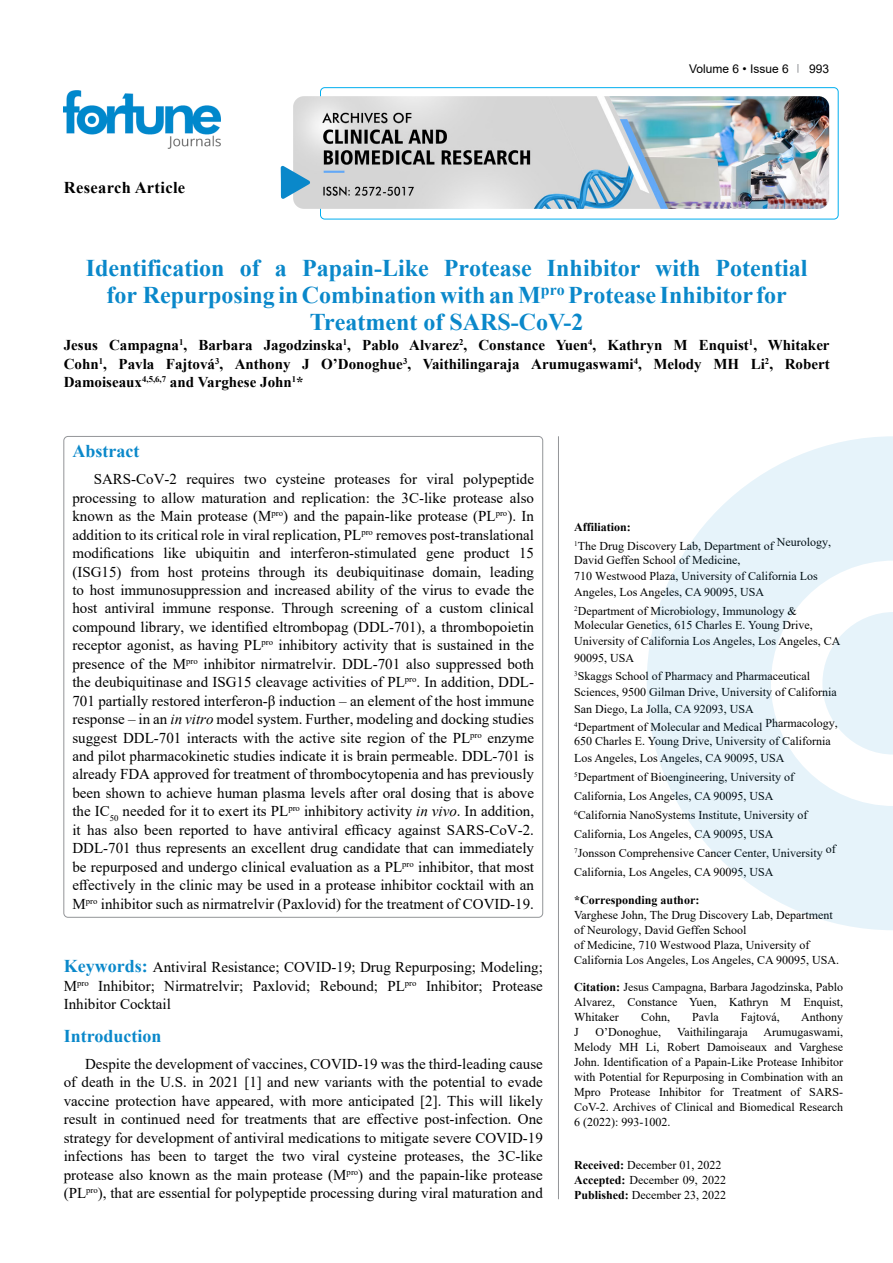
<style>
.page{position:relative;width:893px;height:1263px;background:#fff}
.page>*{position:absolute;margin:0;border:0;box-sizing:border-box;transform-origin:0 0}
.t1{font:700 24px/27px "Times New Roman";color:#0a88ca;text-align:center}
.t2{font:700 18px "Times New Roman";color:#0a88ca}
.t3{font:700 16.5px "Times New Roman";letter-spacing:.02em;color:#000}
.t4{font:15px/18.5px "Times New Roman";color:#000;text-align:justify}
.t5{font:700 15px/18.5px "Times New Roman";color:#000;text-align:justify}
.t6{font:12px/15px "Times New Roman";color:#000}
.t7{font:700 12px "Times New Roman";color:#000}
.t8{font:12px "Arial";color:#000}
.s1{font-style:italic}
.s2{font-weight:700;font-size:18px;color:#0a88ca}
.s3{font-weight:700}
</style>
<div class="page">
<div style="left:320px;top:87px;width:518px;height:132px;border:1px solid #00aeef;border-radius:4px"></div>
<img style="left:64px;top:90px;width:157px;height:59px">
<img style="left:293px;top:96px;width:536px;height:113px">
<svg style="left:281px;top:166px;width:29px;height:33px"></svg>
<hr style="left:558px;top:436px;width:1px;height:763px;background:#939598">
<svg style="left:647px;top:436px;width:246px;height:494px;fill:#e6f3fa"></svg>
<svg style="left:822px;top:612px;width:71px;height:142px"></svg>
<p class="t3" style="left:64px;top:175px;width:123px">Research Article</p>
<p class="t8" style="left:689px;top:60px;width:101px">Volume 6 • Issue 6</p>
<p class="t8" style="left:809px;top:60px;width:22px">993</p>
<h1 class="t1" style="left:86px;top:254px;width:723px">Identification of a Papain-Like Protease Inhibitor with Potential for Repurposing in Combination with an M<sup>pro</sup> Protease Inhibitor for<br>Treatment of SARS-CoV-2</h1>
<p class="t5" style="left:64px;top:336px;width:767px">Jesus Campagna<sup>1</sup>, Barbara Jagodzinska<sup>1</sup>, Pablo Alvarez<sup>2</sup>, Constance Yuen<sup>4</sup>, Kathryn M Enquist<sup>1</sup>, Whitaker Cohn<sup>1</sup>, Pavla Fajtová<sup>3</sup>, Anthony J O’Donoghue<sup>3</sup>, Vaithilingaraja Arumugaswami<sup>4</sup>, Melody MH Li<sup>2</sup>, Robert Damoiseaux<sup>4,5,6,7</sup> and Varghese John<sup>1</sup>*</p>
<p class="t2" style="left:72px;top:438px;width:68px">Abstract</p>
<p class="t4" style="left:72px;top:469px;width:463px;text-indent:21px">SARS-CoV-2 requires two cysteine proteases for viral polypeptide processing to allow maturation and replication: the 3C-like protease also known as the Main protease (M<sup>pro</sup>) and the papain-like protease (PL<sup>pro</sup>). In addition to its critical role in viral replication, PL<sup>pro</sup> removes post-translational modifications like ubiquitin and interferon-stimulated gene product 15 (ISG15) from host proteins through its deubiquitinase domain, leading to host immunosuppression and increased ability of the virus to evade the host antiviral immune response. Through screening of a custom clinical compound library, we identified eltrombopag (DDL-701), a thrombopoietin receptor agonist, as having PL<sup>pro</sup> inhibitory activity that is sustained in the presence of the M<sup>pro</sup> inhibitor nirmatrelvir. DDL-701 also suppressed both the deubiquitinase and ISG15 cleavage activities of PL<sup>pro</sup>. In addition, DDL-701 partially restored interferon-β induction – an element of the host immune response – in an <span class="s1">in vitro</span> model system. Further, modeling and docking studies suggest DDL-701 interacts with the active site region of the PL<sup>pro</sup> enzyme and pilot pharmacokinetic studies indicate it is brain permeable. DDL-701 is already FDA approved for treatment of thrombocytopenia and has previously been shown to achieve human plasma levels after oral dosing that is above the IC<sub>50</sub> needed for it to exert its PL<sup>pro</sup> inhibitory activity <span class="s1">in vivo</span>. In addition, it has also been reported to have antiviral efficacy against SARS-CoV-2.<br>DDL-701 thus represents an excellent drug candidate that can immediately be repurposed and undergo clinical evaluation as a PL<sup>pro</sup> inhibitor, that most effectively in the clinic may be used in a protease inhibitor cocktail with an M<sup>pro</sup> inhibitor such as nirmatrelvir (Paxlovid) for the treatment of COVID-19.</p>
<p class="t4" style="left:64px;top:958px;width:481px"><span class="s2">Keywords:</span> Antiviral Resistance; COVID-19; Drug Repurposing; Modeling; M<sup>pro</sup> Inhibitor; Nirmatrelvir; Paxlovid; Rebound; PL<sup>pro</sup> Inhibitor; Protease Inhibitor Cocktail</p>
<p class="t2" style="left:64px;top:1023px;width:99px">Introduction</p>
<p class="t4" style="left:64px;top:1054px;width:481px;text-indent:21px">Despite the development of vaccines, COVID-19 was the third-leading cause of death in the U.S. in 2021 [1] and new variants with the potential to evade vaccine protection have appeared, with more anticipated [2]. This will likely result in continued need for treatments that are effective post-infection. One strategy for development of antiviral medications to mitigate severe COVID-19 infections has been to target the two viral cysteine proteases, the 3C-like protease also known as the main protease (M<sup>pro</sup>) and the papain-like protease (PL<sup>pro</sup>), that are essential for polypeptide processing during viral maturation and</p>
<p class="t6" style="left:574px;top:517px;width:258px;line-height:18.5px"><span class="s3">Affiliation:<br></span><sup>1</sup>The Drug Discovery Lab, Department of Neurology,</p>
<p class="t6" style="left:574px;top:551px;width:245px;line-height:16.4px">David Geffen School of Medicine,<br>710 Westwood Plaza, University of California Los<br>Angeles, Los Angeles, CA 90095, USA</p>
<p class="t6" style="left:574px;top:603px;width:240px;line-height:14.2px"><sup>2</sup>Department of Microbiology, Immunology &amp;<br>Molecular Genetics, 615 Charles E. Young Drive,</p>
<p class="t6" style="left:574px;top:633px;width:268px;line-height:16.4px">University of California Los Angeles, Los Angeles, CA<br>90095, USA</p>
<p class="t6" style="left:574px;top:668px;width:264px;line-height:15.6px"><sup>3</sup>Skaggs School of Pharmacy and Pharmaceutical<br>Sciences, 9500 Gilman Drive, University of California</p>
<p class="t6" style="left:574px;top:699px;width:265px;line-height:18.5px">San Diego, La Jolla, CA 92093, USA<br><sup>4</sup>Department of Molecular and Medical Pharmacology,</p>
<p class="t6" style="left:574px;top:733px;width:258px;line-height:16.4px">650 Charles E. Young Drive, University of California<br>Los Angeles, Los Angeles, CA 90095, USA</p>
<p class="t6" style="left:574px;top:767px;width:263px;line-height:19px"><sup>5</sup>Department of Bioengineering, University of California, Los Angeles, CA 90095, USA<br><sup>6</sup>California NanoSystems Institute, University of California, Los Angeles, CA 90095, USA<br><sup>7</sup>Jonsson Comprehensive Cancer Center, University of California, Los Angeles, CA 90095, USA</p>
<p class="t7" style="left:574px;top:891px;width:127px">*Corresponding author:</p>
<p class="t6" style="left:574px;top:907px;width:266px">Varghese John, The Drug Discovery Lab, Department of Neurology, David Geffen School<br>of Medicine, 710 Westwood Plaza, University of California Los Angeles, Los Angeles, CA 90095, USA.</p>
<p class="t6" style="left:574px;top:979px;width:270px;text-align:justify"><span class="s3">Citation:</span> Jesus Campagna, Barbara Jagodzinska, Pablo Alvarez, Constance Yuen, Kathryn M Enquist, Whitaker</p>
<p class="t6" style="left:641px;top:1009px;width:31px">Cohn,</p>
<p class="t6" style="left:692px;top:1009px;width:28px">Pavla</p>
<p class="t6" style="left:741px;top:1009px;width:40px">Fajtová,</p>
<p class="t6" style="left:801px;top:1009px;width:43px">Anthony</p>
<p class="t6" style="left:574px;top:1024px;width:6px">J</p>
<p class="t6" style="left:595px;top:1024px;width:67px">O’Donoghue,</p>
<p class="t6" style="left:677px;top:1024px;width:72px">Vaithilingaraja</p>
<p class="t6" style="left:574px;top:1024px;width:270px;text-align:justify;text-indent:189px">Arumugaswami, Melody MH Li, Robert Damoiseaux and Varghese John. Identification of a Papain-Like Protease Inhibitor with Potential for Repurposing in Combination with an Mpro Protease Inhibitor for Treatment of SARS-CoV-2. Archives of Clinical and Biomedical Research 6 (2022): 993-1002.</p>
<p class="t6" style="left:574px;top:1157px;width:153px"><span class="s3">Received:</span> December 01, 2022<br><span class="s3">Accepted:</span> December 09, 2022<br><span class="s3">Published:</span> December 23, 2022</p>
</div>
